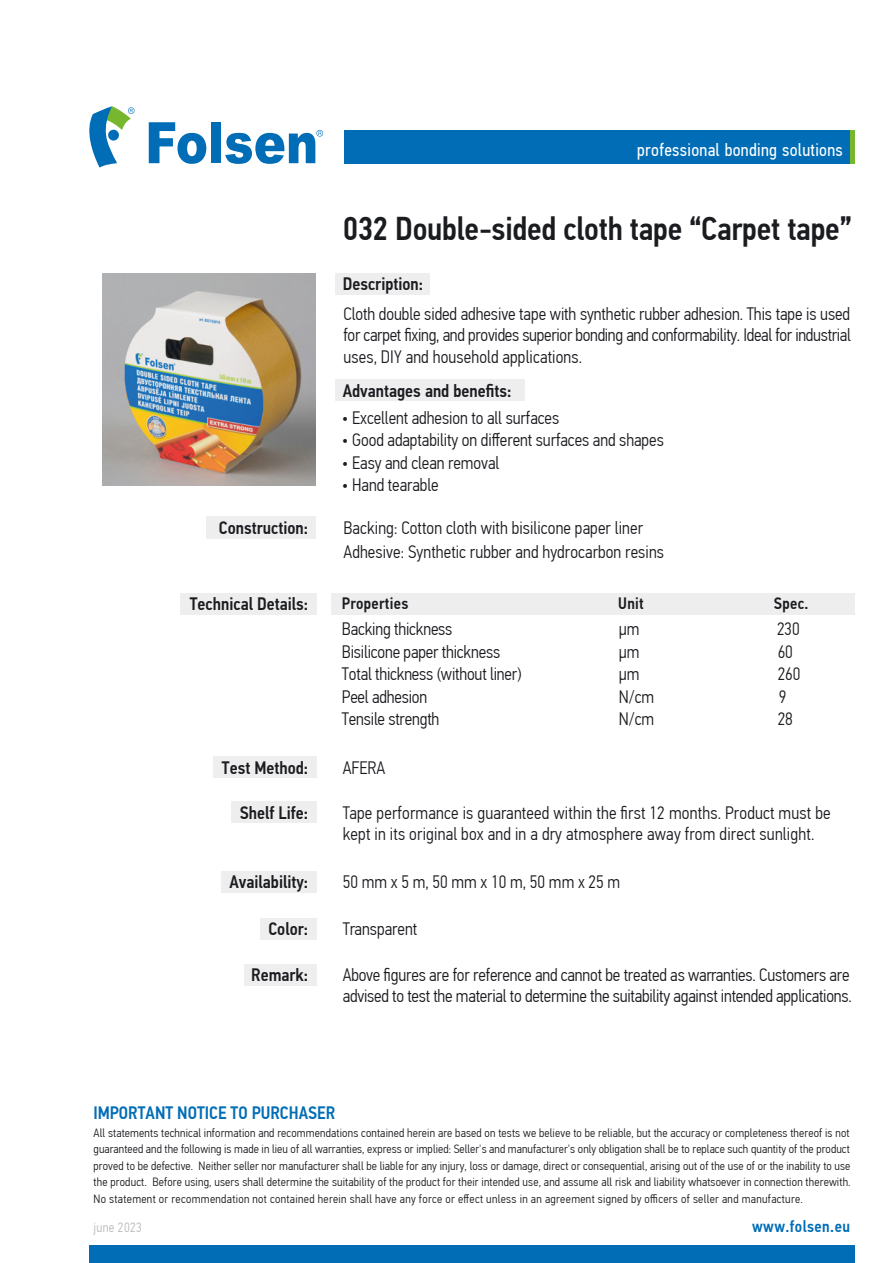
<style>
.page{position:relative;width:893px;height:1263px;background:#fff}
.page>*{position:absolute;margin:0;border:0;box-sizing:border-box;transform-origin:0 0}
.t1{font:500 33px "PF Din Text Cond Pro";letter-spacing:-.01em;color:#1b1c20}
.t2{font:300 18px/21.8px "PF Din Text Cond Pro";letter-spacing:-.005em;color:#1b1c20}
.t3{font:500 18px "PF Din Text Cond Pro";color:#1b1c20}
.t4{font:18px "PF Din Text Cond Pro";letter-spacing:.015em;color:#fff}
.t5{font:500 18px "PF Din Text Cond Pro";color:#006db6}
.t6{font:500 16.5px "PF Din Text Cond Pro";letter-spacing:.015em;color:#1b1c20}
.t7{font:500 16.5px "PF Din Text Cond Pro";letter-spacing:.025em;color:#006db6}
.t8{font:300 13.5px "PF Din Text Cond Pro";letter-spacing:.025em;color:#b8babd}
.t9{font:300 12px/16.5px "PF Din Text Cond Pro";letter-spacing:.025em;color:#1b1c20;text-align:justify;scale:1.04 1}
</style>
<div class="page">
<div style="left:180px;top:593px;width:136px;height:21px;background:#eeeeef"></div>
<div style="left:335px;top:273px;width:94px;height:21px;background:#eeeeef"></div>
<div style="left:213px;top:757px;width:103px;height:21px;background:#eeeeef"></div>
<div style="left:207px;top:516px;width:109px;height:23px;background:#eeeeef"></div>
<div style="left:211px;top:122px;width:10px;height:41px;background:#006db6"></div>
<svg style="left:149px;top:122px;width:57px;height:42px"></svg>
<svg style="left:225px;top:130px;width:98px;height:34px"></svg>
<svg style="left:89px;top:106px;width:45px;height:62px"></svg>
<div style="left:108px;top:130px;width:11px;height:11px;background:#006db6;border-radius:50%"></div>
<div style="left:335px;top:379px;width:189px;height:22px;background:#eeeeef"></div>
<div style="left:344px;top:130px;width:506px;height:33px;background:#006db6"></div>
<div style="left:89px;top:1245px;width:766px;height:18px;background:#006db6"></div>
<div style="left:850px;top:130px;width:5px;height:33px;background:#77b62f"></div>
<div style="left:331px;top:593px;width:524px;height:21px;background:#eeeeef"></div>
<div style="left:231px;top:802px;width:85px;height:21px;background:#eeeeef"></div>
<div style="left:221px;top:871px;width:95px;height:22px;background:#eeeeef"></div>
<div style="left:260px;top:919px;width:56px;height:21px;background:#eeeeef"></div>
<div style="left:244px;top:964px;width:72px;height:22px;background:#eeeeef"></div>
<img style="left:103px;top:273px;width:212px;height:213px">
<p class="t4" style="left:637px;top:139px;width:207px">professional bonding solutions</p>
<h1 class="t1" style="left:343px;top:209px;width:510px">032 Double-sided cloth tape “Carpet tape”</h1>
<p class="t3" style="left:343px;top:273px;width:82px">Description:</p>
<p class="t2" style="left:343px;top:303px;width:509px;text-align:justify">Cloth double sided adhesive tape with synthetic rubber adhesion. This tape is used for carpet fixing, and provides superior bonding and conformability. Ideal for industrial uses, DIY and household applications.</p>
<p class="t3" style="left:343px;top:380px;width:170px">Advantages and benefits:</p>
<p class="t2" style="left:342px;top:407px;width:219px">• Excellent adhesion to all surfaces</p>
<p class="t2" style="left:342px;top:429px;width:323px">• Good adaptability on different surfaces and shapes</p>
<p class="t2" style="left:342px;top:452px;width:159px">• Easy and clean removal</p>
<p class="t2" style="left:342px;top:474px;width:98px">• Hand tearable</p>
<p class="t3" style="left:219px;top:517px;width:91px">Construction:</p>
<p class="t2" style="left:343px;top:516px;width:322px;line-height:24px">Backing: Cotton cloth with bisilicone paper liner<br>Adhesive: Synthetic rubber and hydrocarbon resins</p>
<p class="t3" style="left:190px;top:593px;width:120px">Technical Details:</p>
<p class="t3" style="left:222px;top:756px;width:88px">Test Method:</p>
<p class="t6" style="left:342px;top:594px;width:68px">Properties</p>
<p class="t6" style="left:618px;top:594px;width:27px">Unit</p>
<p class="t6" style="left:774px;top:594px;width:36px">Spec.</p>
<p class="t2" style="left:342px;top:618px;width:112px">Backing thickness</p>
<p class="t2" style="left:619px;top:618px;width:22px">µm</p>
<p class="t2" style="left:777px;top:618px;width:24px">230</p>
<p class="t2" style="left:342px;top:641px;width:160px">Bisilicone paper thickness</p>
<p class="t2" style="left:619px;top:641px;width:22px">µm</p>
<p class="t2" style="left:778px;top:641px;width:17px">60</p>
<p class="t2" style="left:342px;top:663px;width:181px">Total thickness (without liner)</p>
<p class="t2" style="left:619px;top:663px;width:22px">µm</p>
<p class="t2" style="left:778px;top:663px;width:24px">260</p>
<p class="t2" style="left:342px;top:686px;width:87px">Peel adhesion</p>
<p class="t2" style="left:619px;top:686px;width:37px">N/cm</p>
<p class="t2" style="left:779px;top:686px;width:9px">9</p>
<p class="t2" style="left:342px;top:708px;width:99px">Tensile strength</p>
<p class="t2" style="left:619px;top:708px;width:37px">N/cm</p>
<p class="t2" style="left:778px;top:708px;width:17px">28</p>
<p class="t2" style="left:343px;top:757px;width:44px">AFERA</p>
<p class="t3" style="left:240px;top:801px;width:70px">Shelf Life:</p>
<p class="t2" style="left:343px;top:802px;width:489px;line-height:21px">Tape performance is guaranteed within the first 12 months. Product must be kept in its original box and in a dry atmosphere away from direct sunlight.</p>
<p class="t3" style="left:229px;top:871px;width:80px">Availability:</p>
<p class="t2" style="left:343px;top:871px;width:279px">50 mm x 5 m, 50 mm x 10 m, 50 mm x 25 m</p>
<p class="t3" style="left:268px;top:918px;width:41px">Color:</p>
<p class="t3" style="left:251px;top:964px;width:59px">Remark:</p>
<p class="t2" style="left:343px;top:918px;width:76px">Transparent</p>
<p class="t2" style="left:343px;top:964px;width:511px;line-height:21px">Above figures are for reference and cannot be treated as warranties. Customers are advised to test the material to determine the suitability against intended applications.</p>
<p class="t5" style="left:94px;top:1102px;width:243px">IMPORTANT NOTICE TO PURCHASER</p>
<p class="t9" style="left:94px;top:1124px;width:729px">All statements technical information and recommendations contained herein are based on tests we believe to be reliable, but the accuracy or completeness thereof is not guaranteed and the following is made in lieu of all warranties, express or implied: Seller's and manufacturer's only obligation shall be to replace such quantity of the product proved to be defective. Neither seller nor manufacturer shall be liable for any injury, loss or damage, direct or consequential, arising out of the use of or the inability to use the product. Before using, users shall determine the suitability of the product for their intended use, and assume all risk and liability whatsoever in connection therewith.<br>No statement or recommendation not contained herein shall have any force or effect unless in an agreement signed by officers of seller and manufacture.</p>
<p class="t8" style="left:94px;top:1219px;width:50px">june 2023</p>
<p class="t7" style="left:752px;top:1216px;width:99px">www.folsen.eu</p>
</div>
